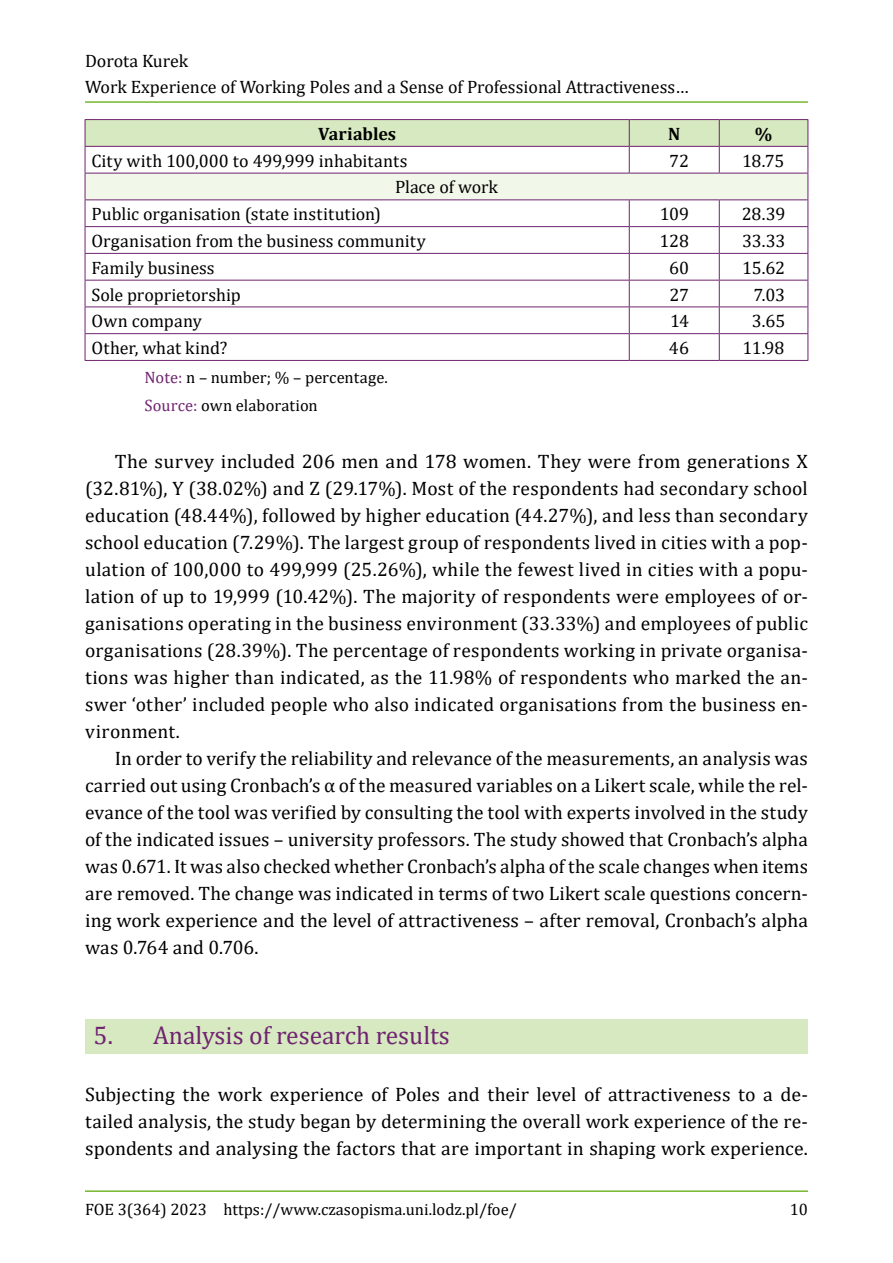
<style>
.page{position:relative;width:893px;height:1263px;background:#fff}
.page>*{position:absolute;margin:0;border:0;box-sizing:border-box;transform-origin:0 0}
.H_1{font:25.5px "Cambria";color:#702371}
.txt_ENG{font:19.5px/27px "Cambria";letter-spacing:.01em;color:#000;text-align:justify}
.txt_1_ENG{font:19.5px/27px "Cambria";letter-spacing:.005em;color:#000;text-align:justify}
.Tab_txt_lewo{font:18px/25.8px "Cambria";color:#000}
.H_Tabela{font:700 18px "Cambria";letter-spacing:-.005em;color:#000}
.H_Tabela_2{font:18px "Cambria";letter-spacing:-.01em;color:#000}
.Info_Tab_i_Rys{font:16.5px "Cambria";color:#000}
.Source{font:16.5px "Cambria";letter-spacing:.005em;color:#000}
.s1{color:#702371}
</style>
<div class="page">
<hr style="left:85px;top:101px;width:723px;height:2px;background:#76b72d">
<hr style="left:85px;top:1190px;width:723px;height:2px;background:#76b72d">
<div style="left:85px;top:1020px;width:723px;height:34px;background:#d6e9c0"></div>
<hr style="left:85px;top:119px;width:544px;height:1px;background:#702371">
<hr style="left:629px;top:119px;width:90px;height:1px;background:#702371">
<hr style="left:719px;top:119px;width:89px;height:1px;background:#702371">
<hr style="left:85px;top:360px;width:544px;height:1px;background:#702371">
<svg style="left:85px;top:120px;width:723px;height:240px"></svg>
<hr style="left:629px;top:360px;width:90px;height:1px;background:#702371">
<hr style="left:719px;top:360px;width:89px;height:1px;background:#702371">
<p class="Tab_txt_lewo" style="left:85px;top:48px;width:605px">Dorota Kurek<br>Work Experience of Working Poles and a Sense of Professional Attractiveness…</p>
<p class="H_Tabela" style="left:318px;top:121px;width:80px">Variables</p>
<p class="H_Tabela" style="left:668px;top:121px;width:14px">N</p>
<p class="H_Tabela" style="left:755px;top:121px;width:19px">%</p>
<p class="Tab_txt_lewo" style="left:91px;top:148px;width:317px">City with 100,000 to 499,999 inhabitants</p>
<p class="Tab_txt_lewo" style="left:669px;top:148px;width:21px">72</p>
<p class="Tab_txt_lewo" style="left:742px;top:148px;width:44px">18.75</p>
<p class="H_Tabela_2" style="left:395px;top:177px;width:104px">Place of work</p>
<p class="Tab_txt_lewo" style="left:91px;top:201px;width:291px">Public organisation (state institution)</p>
<p class="Tab_txt_lewo" style="left:660px;top:201px;width:31px">109</p>
<p class="Tab_txt_lewo" style="left:742px;top:201px;width:45px">28.39</p>
<p class="Tab_txt_lewo" style="left:91px;top:228px;width:336px">Organisation from the business community</p>
<p class="Tab_txt_lewo" style="left:659px;top:228px;width:31px">128</p>
<p class="Tab_txt_lewo" style="left:742px;top:228px;width:45px">33.33</p>
<p class="Tab_txt_lewo" style="left:91px;top:255px;width:125px">Family business</p>
<p class="Tab_txt_lewo" style="left:669px;top:255px;width:21px">60</p>
<p class="Tab_txt_lewo" style="left:742px;top:255px;width:45px">15.62</p>
<p class="Tab_txt_lewo" style="left:91px;top:281px;width:151px">Sole proprietorship</p>
<p class="Tab_txt_lewo" style="left:669px;top:281px;width:21px">27</p>
<p class="Tab_txt_lewo" style="left:753px;top:281px;width:33px">7.03</p>
<p class="Tab_txt_lewo" style="left:91px;top:308px;width:112px">Own company</p>
<p class="Tab_txt_lewo" style="left:670px;top:308px;width:20px">14</p>
<p class="Tab_txt_lewo" style="left:752px;top:308px;width:35px">3.65</p>
<p class="Tab_txt_lewo" style="left:91px;top:335px;width:137px">Other, what kind?</p>
<p class="Tab_txt_lewo" style="left:669px;top:335px;width:22px">46</p>
<p class="Tab_txt_lewo" style="left:743px;top:335px;width:43px">11.98</p>
<p class="Info_Tab_i_Rys" style="left:145px;top:367px;width:245px"><span class="s1">Note:</span> n – number; % – percentage.</p>
<p class="Source" style="left:145px;top:395px;width:175px"><span class="s1">Source:</span> own elaboration</p>
<p class="txt_ENG" style="left:85px;top:447px;width:724px;text-indent:30px">The survey included 206 men and 178 women. They were from generations X (32.81%), Y (38.02%) and Z (29.17%). Most of the respondents had secondary school education (48.44%), followed by higher education (44.27%), and less than secondary school education (7.29%). The largest group of respondents lived in cities with a pop&shy;ulation of 100,000 to 499,999 (25.26%), while the fewest lived in cities with a popu&shy;lation of up to 19,999 (10.42%). The majority of respondents were employees of or&shy;ganisations operating in the business environment (33.33%) and employees of public organisations (28.39%). The percentage of respondents working in private organisa&shy;tions was higher than indicated, as the 11.98% of respondents who marked the an&shy;swer ‘other’ included people who also indicated organisations from the business en&shy;vironment.</p>
<p class="txt_ENG" style="left:85px;top:744px;width:724px;text-indent:30px">In order to verify the reliability and relevance of the measurements, an analysis was carried out using Cronbach’s α of the measured variables on a Likert scale, while the rel&shy;evance of the tool was verified by consulting the tool with experts involved in the study of the indicated issues – university professors. The study showed that Cronbach’s alpha was 0.671. It was also checked whether Cronbach’s alpha of the scale changes when items are removed. The change was indicated in terms of two Likert scale questions concern&shy;ing work experience and the level of attractiveness – after removal, Cronbach’s alpha was 0.764 and 0.706.</p>
<h2 class="H_1" style="left:94px;top:1020px;width:358px">5. Analysis of research results</h2>
<p class="txt_1_ENG" style="left:85px;top:1080px;width:724px">Subjecting the work experience of Poles and their level of attractiveness to a de&shy;tailed analysis, the study began by determining the overall work experience of the re&shy;spondents and analysing the factors that are important in shaping work experience.</p>
<p class="Info_Tab_i_Rys" style="left:85px;top:1199px;width:433px">FOE 3(364) 2023 https://www.czasopisma.uni.lodz.pl/foe/</p>
<p class="Info_Tab_i_Rys" style="left:790px;top:1199px;width:20px">10</p>
</div>
